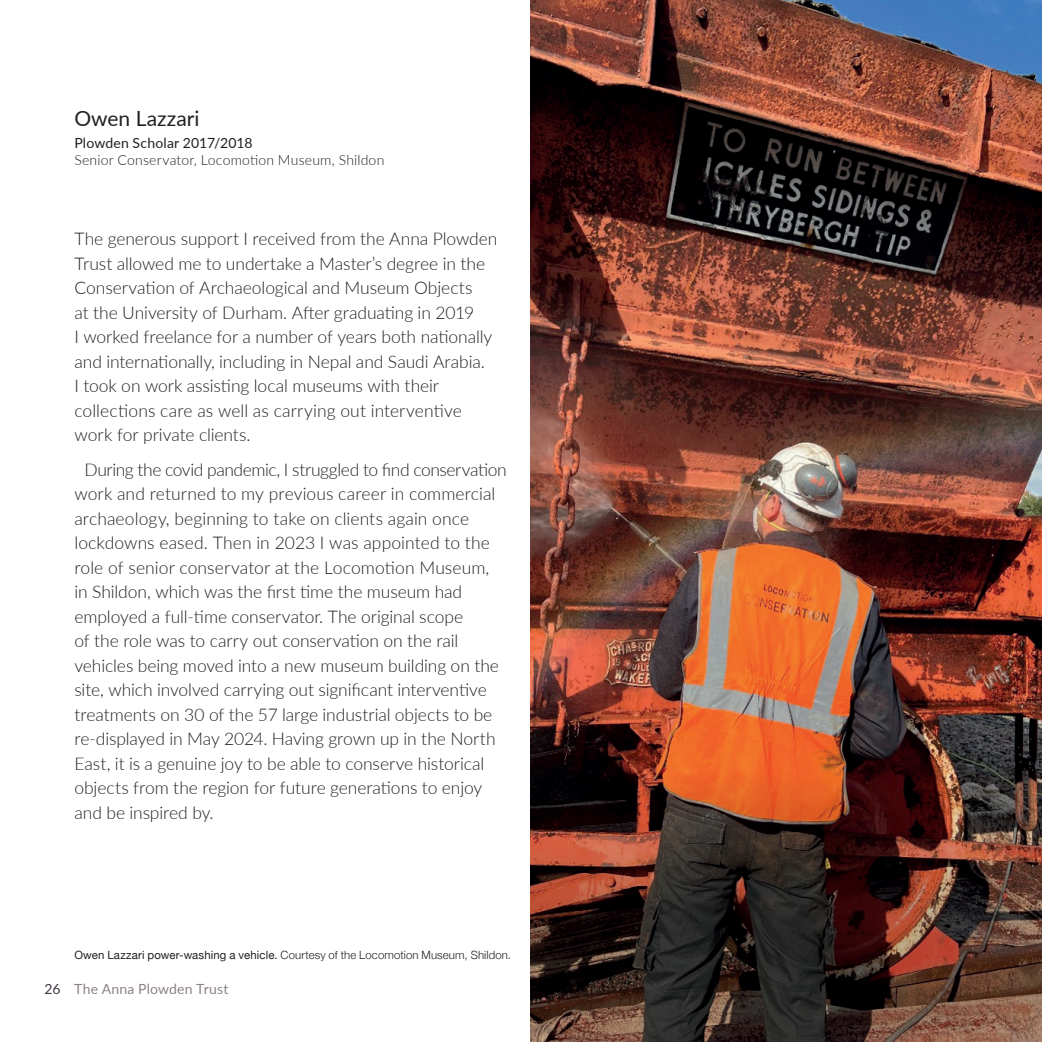
<style>
.page{position:relative;width:1042px;height:1042px;background:#fff}
.page>*{position:absolute;margin:0;border:0;box-sizing:border-box;transform-origin:0 0}
.t1{font:21px "Lato";color:#231f20}
.t2{font:300 17.5px/24.5px "Lato";letter-spacing:-.005em;color:#231f20}
.t3{font:300 14px "Lato";letter-spacing:.015em;color:#231f20}
.t4{font:14px "Lato";letter-spacing:.01em;color:#231f20}
.t5{font:14px "Lato";letter-spacing:.015em;color:#8b8188}
.t6{font:300 11.38px "Helvetica Neue";letter-spacing:.01em;color:#231f20}
.s1{font-weight:400}
.s2{color:#413743}
</style>
<div class="page">
<img style="left:531px;top:0;width:511px;height:729px">
<img style="left:531px;top:729px;width:511px;height:313px">
<p class="t1" style="left:74px;top:103px;width:127px">Owen Lazzari</p>
<p class="t4" style="left:74px;top:133px;width:180px">Plowden Scholar 2017/2018</p>
<p class="t3" style="left:74px;top:150px;width:311px">Senior Conservator, Locomotion Museum, Shildon</p>
<p class="t2" style="left:74px;top:226px;width:424px">The generous support I received from the Anna Plowden Trust allowed me to undertake a Master’s degree in the Conservation of Archaeological and Museum Objects<br>at the University of Durham. After graduating in 2019<br>I worked freelance for a number of years both nationally and internationally, including in Nepal and Saudi Arabia.<br>I took on work assisting local museums with their collections care as well as carrying out interventive work for private clients.</p>
<p class="t2" style="left:74px;top:456px;width:434px;text-indent:10px">During the covid pandemic, I struggled to find conservation work and returned to my previous career in commercial archaeology, beginning to take on clients again once lockdowns eased. Then in 2023 I was appointed to the role of senior conservator at the Locomotion Museum, in Shildon, which was the first time the museum had employed a full-time conservator. The original scope<br>of the role was to carry out conservation on the rail vehicles being moved into a new museum building on the site, which involved carrying out significant interventive treatments on 30 of the 57 large industrial objects to be re-displayed in May 2024. Having grown up in the North East, it is a genuine joy to be able to conserve historical objects from the region for future generations to enjoy and be inspired by.</p>
<p class="t6" style="left:74px;top:945px;width:438px"><span class="s1">Owen Lazzari power-washing a vehicle.</span> Courtesy of the Locomotion Museum, Shildon.</p>
<p class="t5" style="left:45px;top:978px;width:185px"><span class="s2">26</span> The Anna Plowden Trust</p>
</div>
